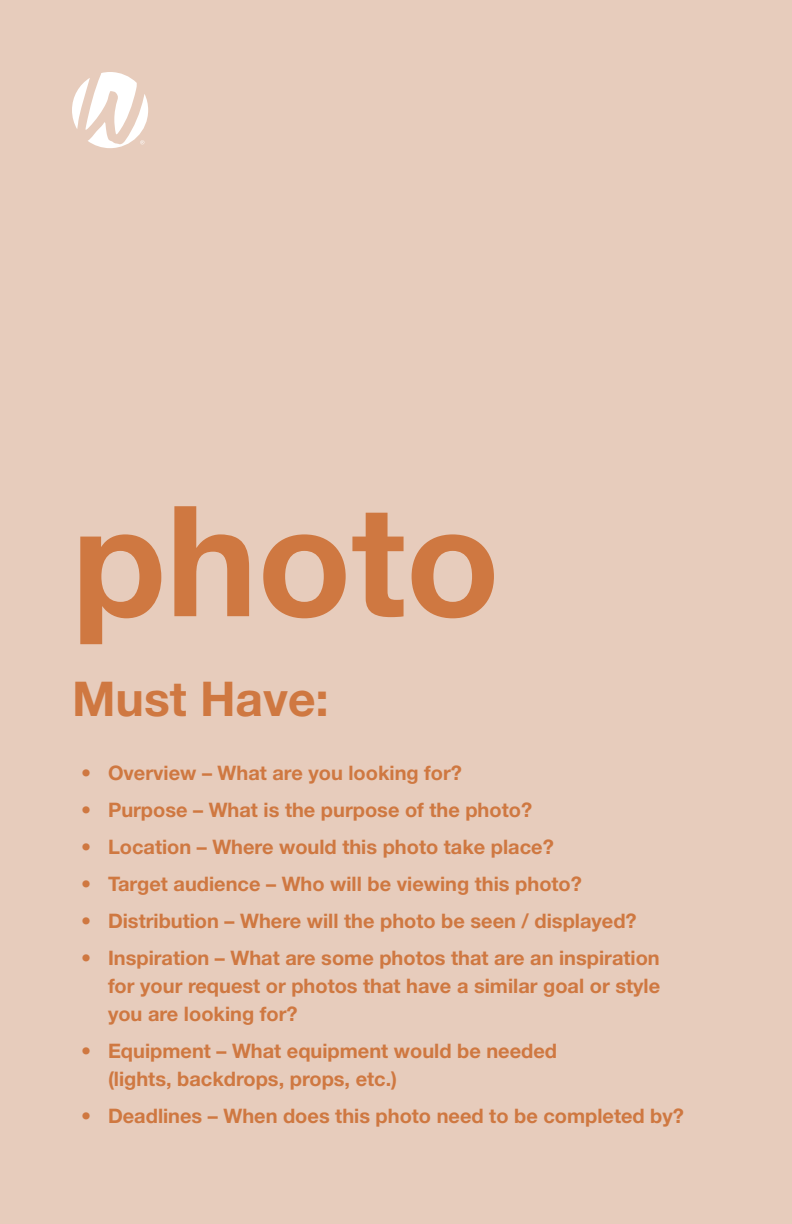
<style>
.page{position:relative;width:792px;height:1224px;background:#e7ccbc}
.page>*{position:absolute;margin:0;border:0;box-sizing:border-box;transform-origin:0 0}
.T1{font:700 154px "Helvetica Neue LT Std";color:#cf7841}
.T1-2{font:700 48px "Helvetica Neue LT Std";color:#cf7841}
.t1{font:700 20px/28px "Helvetica Neue LT Std";color:#cf7841;text-align:justify}
</style>
<div class="page">
<svg style="left:72px;top:72px;width:76px;height:76px"></svg>
<p class="T1" style="left:72px;top:466px;width:429px">photo</p>
<p class="T1-2" style="left:72px;top:669px;width:258px">Must Have:</p>
<p class="t1" style="left:81px;top:759px;width:383px">• Overview – What are you looking for?</p>
<p class="t1" style="left:81px;top:796px;width:453px">• Purpose – What is the purpose of the photo?</p>
<p class="t1" style="left:81px;top:833px;width:474px">• Location – Where would this photo take place?</p>
<p class="t1" style="left:81px;top:870px;width:502px">• Target audience – Who will be viewing this photo?</p>
<p class="t1" style="left:81px;top:907px;width:557px">• Distribution – Where will the photo be seen / displayed?</p>
<p class="t1" style="left:108px;top:944px;width:554px;text-indent:-27px">• Inspiration – What are some photos that are an inspiration for your request or photos that have a similar goal or style you are looking for?</p>
<p class="t1" style="left:108px;top:1037px;width:451px;text-indent:-27px">• Equipment – What equipment would be needed (lights, backdrops, props, etc.)</p>
<p class="t1" style="left:81px;top:1102px;width:605px">• Deadlines – When does this photo need to be completed by?</p>
</div>
